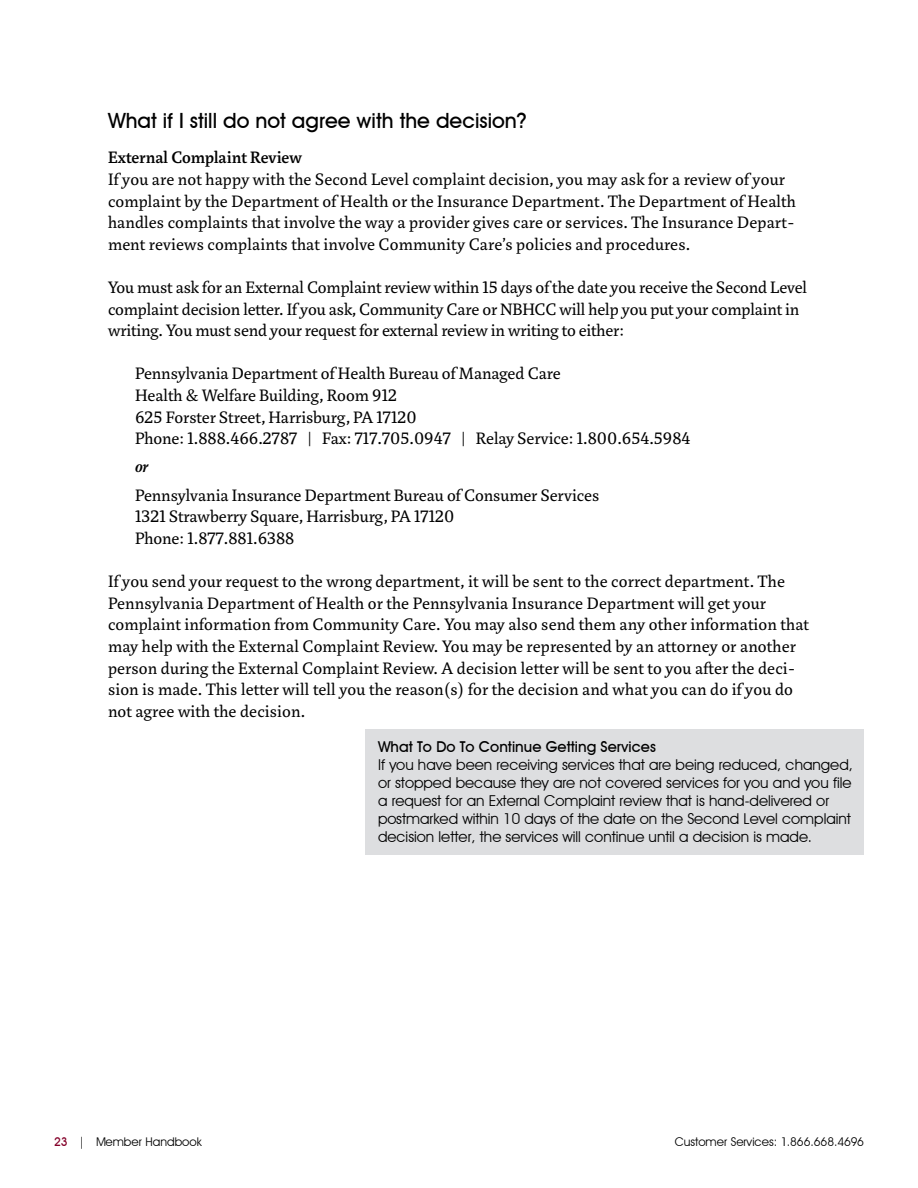
<style>
.page{position:relative;width:918px;height:1188px;background:#fff}
.page>*{position:absolute;margin:0;border:0;box-sizing:border-box;transform-origin:0 0}
.t1{font:700 21px "Decker";color:#000}
.t2{font:18px/21.6px "Marat Pro";letter-spacing:.01em;color:#000}
.t3{font:500 18px "Marat Pro";color:#000}
.t4{font:italic 500 18px "Marat Pro";color:#000}
.t5{font:15px/18px "Decker";color:#000}
.t6{font:700 15px "Decker";color:#000}
.t7{font:12px "Decker";color:#000}
.s1{font-weight:700;color:#840029}
</style>
<div class="page">
<div style="left:365px;top:729px;width:499px;height:125px;background:#dddee0"></div>
<p class="t1" style="left:108px;top:108px;width:421px">What if I still do not agree with the decision?</p>
<p class="t3" style="left:108px;top:148px;width:195px">External Complaint Review</p>
<p class="t2" style="left:108px;top:169px;width:689px">If you are not happy with the Second Level complaint decision, you may ask for a review of your complaint by the Department of Health or the Insurance Department. The Department of Health handles complaints that involve the way a provider gives care or services. The Insurance Depart&shy;ment reviews complaints that involve Community Care’s policies and procedures.</p>
<p class="t2" style="left:108px;top:277px;width:701px">You must ask for an External Complaint review within 15 days of the date you receive the Second Level complaint decision letter. If you ask, Community Care or NBHCC will help you put your complaint in writing. You must send your request for external review in writing to either:</p>
<p class="t2" style="left:135px;top:363px;width:557px">Pennsylvania Department of Health Bureau of Managed Care<br>Health &amp; Welfare Building, Room 912<br>625 Forster Street, Harrisburg, PA 17120<br>Phone: 1.888.466.2787 | Fax: 717.705.0947 | Relay Service: 1.800.654.5984</p>
<p class="t4" style="left:135px;top:456px;width:15px">or</p>
<p class="t2" style="left:135px;top:485px;width:466px">Pennsylvania Insurance Department Bureau of Consumer Services<br>1321 Strawberry Square, Harrisburg, PA 17120<br>Phone: 1.877.881.6388</p>
<p class="t2" style="left:108px;top:571px;width:703px">If you send your request to the wrong department, it will be sent to the correct department. The Pennsylvania Department of Health or the Pennsylvania Insurance Department will get your complaint information from Community Care. You may also send them any other information that may help with the External Complaint Review. You may be represented by an attorney or another person during the External Complaint Review. A decision letter will be sent to you after the deci&shy;sion is made. This letter will tell you the reason(s) for the decision and what you can do if you do not agree with the decision.</p>
<p class="t6" style="left:378px;top:738px;width:279px">What To Do To Continue Getting Services</p>
<p class="t5" style="left:378px;top:756px;width:477px">If you have been receiving services that are being reduced, changed, or stopped because they are not covered services for you and you file a request for an External Complaint review that is hand-delivered or postmarked within 10 days of the date on the Second Level complaint decision letter, the services will continue until a decision is made.</p>
<p class="t7" style="left:54px;top:1134px;width:149px"><span class="s1">23</span> | Member Handbook</p>
<p class="t7" style="left:675px;top:1134px;width:191px">Customer Services: 1.866.668.4696</p>
</div>
